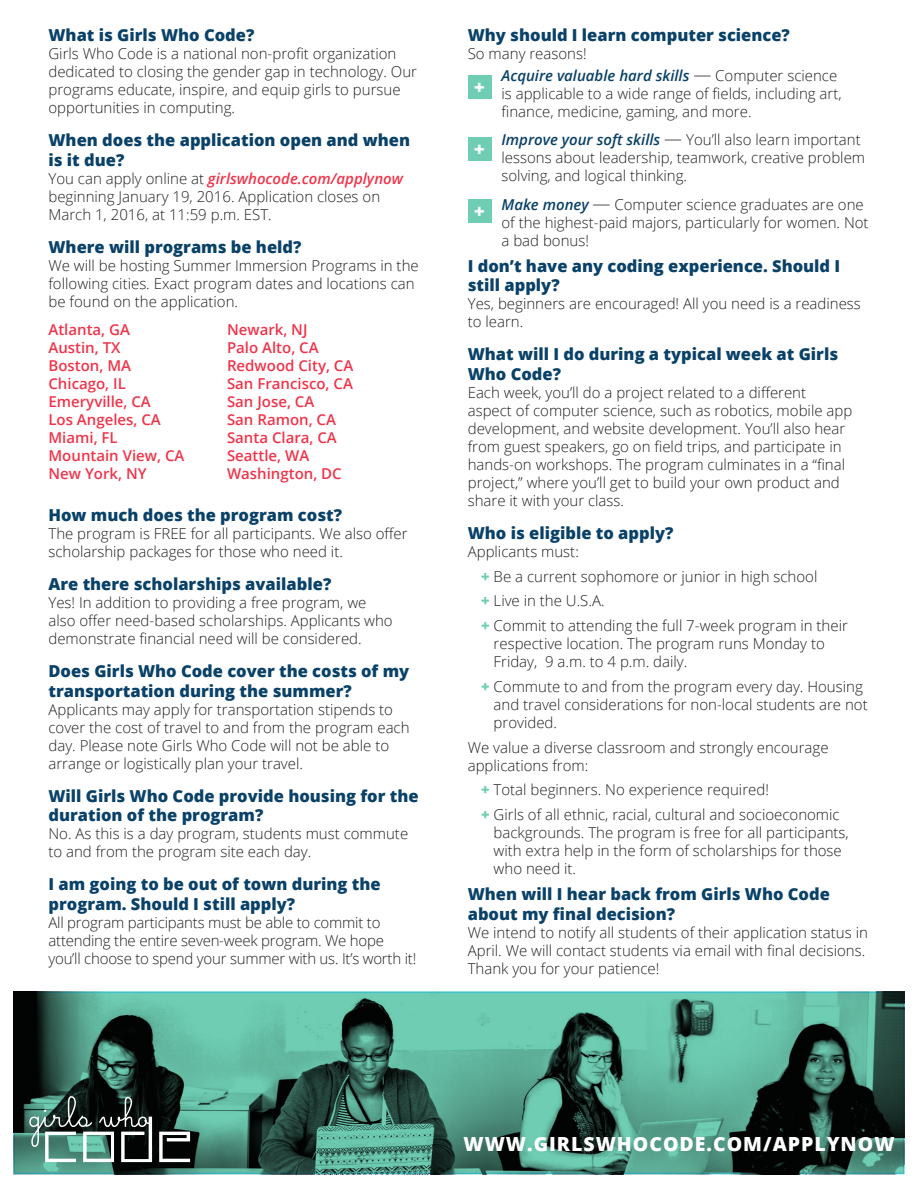
<style>
.page{position:relative;width:918px;height:1188px;background:#fff}
.page>*{position:absolute;margin:0;border:0;box-sizing:border-box;transform-origin:0 0}
.t1{font:800 19.5px "Open Sans";letter-spacing:.05em;color:#fff}
.t2{font:800 18.75px "Open Sans";color:#fff}
.sub{font:800 16.5px/19.5px "Open Sans";color:#094168}
.bod{font:300 15px/18px "Open Sans";color:#231f20}
.t3{font:600 15px/18px "Open Sans";color:#ee354b}
.s1{font-weight:600;font-style:italic;color:#ee354b}
.s2{font-weight:600;font-style:italic;color:#094168}
.s3{font-size:18px}
.s4{font-weight:800;color:#6ecdb3}
</style>
<div class="page">
<img style="left:14px;top:991px;width:890px;height:183px">
<div style="left:468px;top:75px;width:23px;height:24px;background:#6ecdb3"></div>
<div style="left:468px;top:137px;width:23px;height:24px;background:#6ecdb3"></div>
<div style="left:468px;top:199px;width:23px;height:24px;background:#6ecdb3"></div>
<svg style="left:29px;top:1096px;width:161px;height:66px;background:#496059"></svg>
<p class="sub" style="left:48px;top:25px;width:207px">What is Girls Who Code?</p>
<p class="bod" style="left:48px;top:45px;width:370px">Girls Who Code is a national non-profit organization dedicated to closing the gender gap in technology. Our programs educate, inspire, and equip girls to pursue opportunities in computing.</p>
<p class="sub" style="left:48px;top:130px;width:363px">When does the application open and when is it due?</p>
<p class="bod" style="left:48px;top:169px;width:356px">You can apply online at <span class="s1">girlswhocode.com/applynow </span>beginning January 19, 2016. Application closes on<br>March 1, 2016, at 11:59 p.m. EST.</p>
<p class="sub" style="left:48px;top:236px;width:255px">Where will programs be held?</p>
<p class="bod" style="left:48px;top:256px;width:372px">We will be hosting Summer Immersion Programs in the following cities. Exact program dates and locations can be found on the application.</p>
<p class="t3" style="left:48px;top:320px;width:138px">Atlanta, GA<br>Austin, TX<br>Boston, MA<br>Chicago, IL<br>Emeryville, CA<br>Los Angeles, CA<br>Miami, FL<br>Mountain View, CA<br>New York, NY</p>
<p class="t3" style="left:227px;top:320px;width:128px">Newark, NJ<br>Palo Alto, CA<br>Redwood City, CA<br>San Francisco, CA<br>San Jose, CA<br>San Ramon, CA<br>Santa Clara, CA<br>Seattle, WA<br>Washington, DC</p>
<p class="sub" style="left:48px;top:505px;width:295px">How much does the program cost?</p>
<p class="bod" style="left:48px;top:524px;width:361px">The program is FREE for all participants. We also offer scholarship packages for those who need it.</p>
<p class="sub" style="left:48px;top:574px;width:284px">Are there scholarships available?</p>
<p class="bod" style="left:48px;top:593px;width:346px">Yes! In addition to providing a free program, we also offer need-based scholarships. Applicants who demonstrate financial need will be considered.</p>
<p class="sub" style="left:48px;top:661px;width:362px">Does Girls Who Code cover the costs of my transportation during the summer?</p>
<p class="bod" style="left:48px;top:700px;width:363px">Applicants may apply for transportation stipends to cover the cost of travel to and from the program each day. Please note Girls Who Code will not be able to arrange or logistically plan your travel.</p>
<p class="sub" style="left:48px;top:785px;width:372px">Will Girls Who Code provide housing for the duration of the program?</p>
<p class="bod" style="left:48px;top:824px;width:361px">No. As this is a day program, students must commute to and from the program site each day.</p>
<p class="sub" style="left:48px;top:874px;width:334px">I am going to be out of town during the program. Should I still apply?</p>
<p class="bod" style="left:48px;top:913px;width:369px">All program participants must be able to commit to attending the entire seven-week program. We hope you’ll choose to spend your summer with us. It’s worth it!</p>
<p class="sub" style="left:468px;top:25px;width:324px">Why should I learn computer science?</p>
<p class="bod" style="left:468px;top:45px;width:120px">So many reasons!</p>
<p class="bod" style="left:502px;top:66px;width:342px"><span class="s2">Acquire valuable hard skills</span> <span class="s3">—</span> Computer science is applicable to a wide range of fields, including art, finance, medicine, gaming, and more.</p>
<p class="bod" style="left:502px;top:130px;width:365px"><span class="s2">Improve your soft skills</span> <span class="s3">—</span> You’ll also learn important lessons about leadership, teamwork, creative problem solving, and logical thinking.</p>
<p class="bod" style="left:502px;top:195px;width:369px"><span class="s2">Make money</span> <span class="s3">—</span> Computer science graduates are one of the highest-paid majors, particularly for women. Not a bad bonus!</p>
<p class="sub" style="left:468px;top:255px;width:374px">I don’t have any coding experience. Should I still apply?</p>
<p class="bod" style="left:468px;top:295px;width:395px">Yes, beginners are encouraged! All you need is a readiness to learn.</p>
<p class="sub" style="left:468px;top:344px;width:372px">What will I do during a typical week at Girls<br>Who Code?</p>
<p class="bod" style="left:468px;top:383px;width:386px">Each week, you’ll do a project related to a different aspect of computer science, such as robotics, mobile app development, and website development. You’ll also hear from guest speakers, go on field trips, and participate in hands-on workshops. The program culminates in a “final project,” where you’ll get to build your own product and share it with your class.</p>
<p class="sub" style="left:468px;top:522px;width:207px">Who is eligible to apply?</p>
<p class="bod" style="left:468px;top:542px;width:113px">Applicants must:</p>
<p class="bod" style="left:481px;top:567px;width:338px"><span class="s4">+</span> Be a current sophomore or junior in high school</p>
<p class="bod" style="left:481px;top:592px;width:125px"><span class="s4">+</span> Live in the U.S.A.</p>
<p class="bod" style="left:494px;top:616px;width:356px;text-indent:-12px"><span class="s4">+</span> Commit to attending the full 7-week program in their respective location. The program runs Monday to<br>Friday, 9 a.m. to 4 p.m. daily.</p>
<p class="bod" style="left:494px;top:677px;width:376px;text-indent:-12px"><span class="s4">+</span> Commute to and from the program every day. Housing and travel considerations for non-local students are not provided.</p>
<p class="bod" style="left:468px;top:738px;width:362px">We value a diverse classroom and strongly encourage applications from:</p>
<p class="bod" style="left:481px;top:781px;width:289px"><span class="s4">+</span> Total beginners. No experience required!</p>
<p class="bod" style="left:494px;top:805px;width:357px;text-indent:-12px"><span class="s4">+</span> Girls of all ethnic, racial, cultural and socioeconomic backgrounds. The program is free for all participants, with extra help in the form of scholarships for those who need it.</p>
<p class="sub" style="left:468px;top:884px;width:364px">When will I hear back from Girls Who Code about my final decision?</p>
<p class="bod" style="left:468px;top:923px;width:402px">We intend to notify all students of their application status in<br>April. We will contact students via email with final decisions.<br>Thank you for your patience!</p>
<p class="t2" style="left:474px;top:73px;width:12px">+</p>
<p class="t2" style="left:474px;top:135px;width:12px">+</p>
<p class="t2" style="left:474px;top:197px;width:12px">+</p>
<p class="t1" style="left:464px;top:1129px;width:433px">WWW.GIRLSWHOCODE.COM/APPLYNOW</p>
</div>
